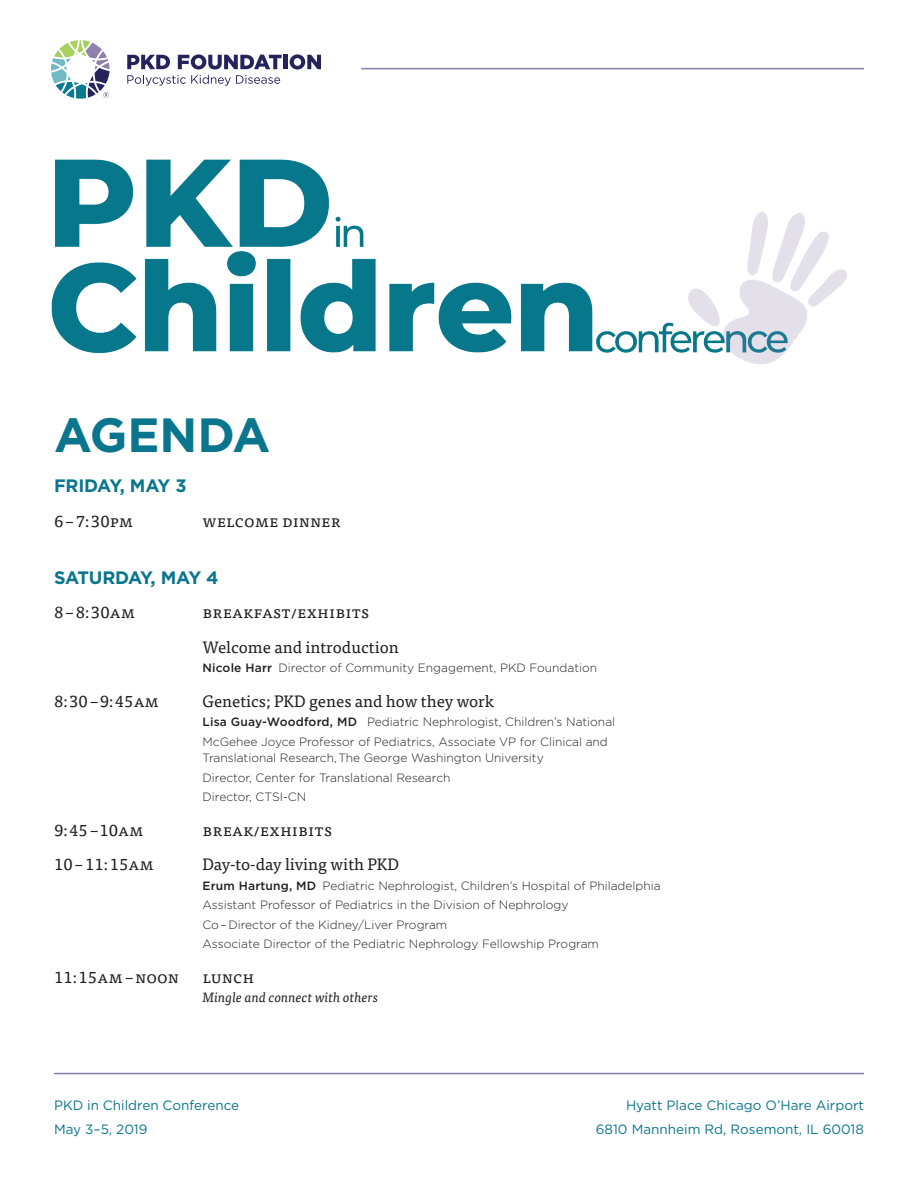
<style>
.page{position:relative;width:918px;height:1188px;background:#fff}
.page>*{position:absolute;margin:0;border:0;box-sizing:border-box;transform-origin:0 0}
.t1{font:700 48px "Gotham";color:#0a768e}
.t2{font:700 18px "Gotham";letter-spacing:-.02em;color:#0a768e}
.t3{font:16.5px/34.5px "Tisa OT";color:#231f20}
.t4{font:13.5px/24px "Gotham";color:#0a768e}
.t5{font:italic 13.5px "Tisa OT";color:#231f20}
.t6{font:300 12px/19.5px "Gotham";color:#231f20}
.s1{font-weight:500}
</style>
<div class="page">
<img style="left:51px;top:159px;width:796px;height:205px">
<div style="left:283px;top:55px;width:5px;height:14px;background:#26225c"></div>
<svg style="left:290px;top:54px;width:31px;height:16px"></svg>
<svg style="left:127px;top:54px;width:155px;height:32px"></svg>
<svg style="left:51px;top:40px;width:59px;height:59px"></svg>
<hr style="left:54px;top:1073px;width:810px;height:1px;background:#867fa7">
<hr style="left:361px;top:68px;width:503px;height:1px;background:#867fa7">
<h1 class="t1" style="left:54px;top:403px;width:218px">AGENDA</h1>
<h2 class="t2" style="left:54px;top:474px;width:134px">FRIDAY, MAY 3</h2>
<h3 class="t3" style="left:54px;top:504px;width:81px">6–7:30pm</h3>
<h3 class="t3" style="left:202px;top:504px;width:140px">welcome dinner</h3>
<h2 class="t2" style="left:54px;top:565px;width:166px">SATURDAY, MAY 4</h2>
<h3 class="t3" style="left:54px;top:595px;width:83px">8–8:30am</h3>
<h3 class="t3" style="left:202px;top:595px;width:198px">Breakfast/exhibits<br>Welcome and introduction</h3>
<p class="t6" style="left:202px;top:658px;width:396px"><span class="s1">Nicole Harr</span> Director of Community Engagement, PKD Foundation</p>
<h3 class="t3" style="left:54px;top:684px;width:107px">8:30–9:45am</h3>
<h3 class="t3" style="left:202px;top:684px;width:293px">Genetics; PKD genes and how they work</h3>
<p class="t6" style="left:202px;top:712px;width:414px"><span class="s1">Lisa Guay-Woodford, MD</span> Pediatric Nephrologist, Children’s National<br>McGehee Joyce Professor of Pediatrics, Associate VP for Clinical and</p>
<p class="t6" style="left:202px;top:748px;width:343px">Translational Research, The George Washington University<br>Director, Center for Translational Research<br>Director, CTSI-CN</p>
<h3 class="t3" style="left:54px;top:813px;width:91px">9:45–10am</h3>
<h3 class="t3" style="left:202px;top:813px;width:131px">Break/exhibits</h3>
<h3 class="t3" style="left:54px;top:847px;width:102px">10–11:15am</h3>
<h3 class="t3" style="left:202px;top:847px;width:198px">Day-to-day living with PKD</h3>
<p class="t6" style="left:202px;top:875px;width:460px"><span class="s1">Erum Hartung, MD</span> Pediatric Nephrologist, Children’s Hospital of Philadelphia Assistant Professor of Pediatrics in the Division of Nephrology<br>Co – Director of the Kidney/Liver Program<br>Associate Director of the Pediatric Nephrology Fellowship Program</p>
<h3 class="t3" style="left:54px;top:960px;width:202px">11:15am–noon Lunch</h3>
<p class="t5" style="left:202px;top:990px;width:177px">Mingle and connect with others</p>
<p class="t4" style="left:54px;top:1093px;width:187px">PKD in Children Conference<br>May 3–5, 2019</p>
<p class="t4" style="left:596px;top:1093px;width:270px;text-align:right">Hyatt Place Chicago O’Hare Airport<br>6810 Mannheim Rd, Rosemont, IL 60018</p>
</div>
